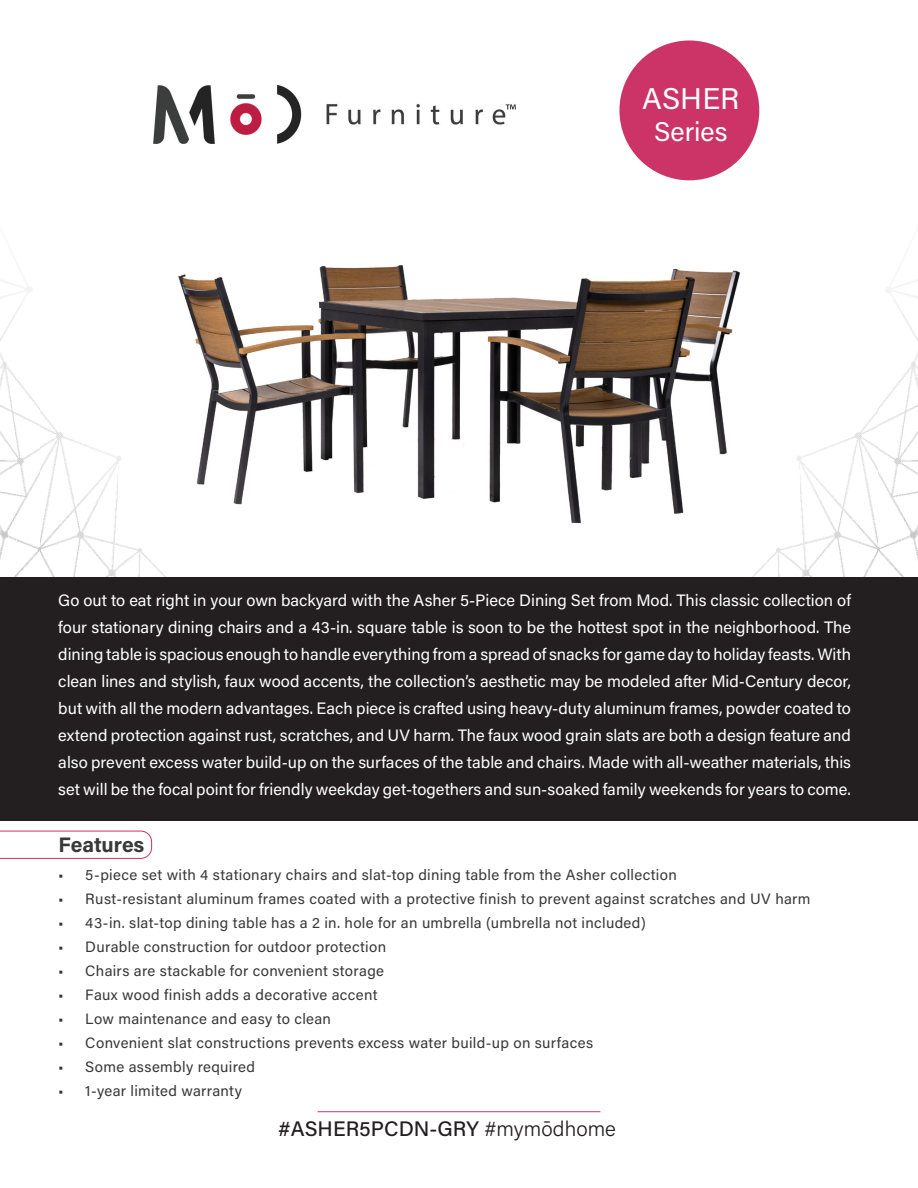
<style>
.page{position:relative;width:918px;height:1188px;background:#fff}
.page>*{position:absolute;margin:0;border:0;box-sizing:border-box;transform-origin:0 0}
.t1{font:30px "Acumin Pro";color:#fff}
.t2{font:27px "Acumin Pro";color:#fff}
.t3{font:500 21px "Acumin Pro";color:#231f20}
.New_Justification{font:700 21px "Acumin Pro";letter-spacing:-.005em;color:#373837}
.t4{font:16.5px/27px "Acumin Pro";color:#fff;text-align:justify}
.t5{font:15px "Acumin Pro";letter-spacing:.02em;color:#373837}
.s1{font-weight:300}
</style>
<div class="page">
<hr style="left:318px;top:1111px;width:282px;height:1px;background:#cd3267">
<div style="left:619px;top:41px;width:140px;height:139px;background:#c36;border-radius:50%"></div>
<svg style="left:0;top:830px;width:152px;height:29px"></svg>
<img style="left:0;top:256px;width:194px;height:322px">
<img style="left:724px;top:260px;width:194px;height:318px">
<div style="left:0;top:578px;width:918px;height:243px;background:#231f20"></div>
<img style="left:130px;top:256px;width:659px;height:278px">
<img style="left:154px;top:86px;width:362px;height:58px">
<p class="t1" style="left:642px;top:78px;width:99px">ASHER</p>
<p class="t2" style="left:654px;top:113px;width:75px">Series</p>
<p class="t4" style="left:58px;top:586px;width:794px">Go out to eat right in your own backyard with the Asher 5-Piece Dining Set from Mod. This classic collection of four stationary dining chairs and a 43-in. square table is soon to be the hottest spot in the neighborhood. The dining table is spacious enough to handle everything from a spread of snacks for game day to holiday feasts. With clean lines and stylish, faux wood accents, the collection’s aesthetic may be modeled after Mid-Century decor, but with all the modern advantages. Each piece is crafted using heavy-duty aluminum frames, powder coated to extend protection against rust, scratches, and UV harm. The faux wood grain slats are both a design feature and also prevent excess water build-up on the surfaces of the table and chairs. Made with all-weather materials, this set will be the focal point for friendly weekday get-togethers and sun-soaked family weekends for years to come.</p>
<p class="New_Justification" style="left:59px;top:830px;width:87px">Features</p>
<p class="t5" style="left:58px;top:864px;width:620px">• 5-piece set with 4 stationary chairs and slat-top dining table from the Asher collection</p>
<p class="t5" style="left:58px;top:888px;width:754px">• Rust-resistant aluminum frames coated with a protective finish to prevent against scratches and UV harm</p>
<p class="t5" style="left:58px;top:912px;width:589px">• 43-in. slat-top dining table has a 2 in. hole for an umbrella (umbrella not included)</p>
<p class="t5" style="left:58px;top:936px;width:329px">• Durable construction for outdoor protection</p>
<p class="t5" style="left:58px;top:960px;width:327px">• Chairs are stackable for convenient storage</p>
<p class="t5" style="left:58px;top:984px;width:321px">• Faux wood finish adds a decorative accent</p>
<p class="t5" style="left:58px;top:1008px;width:274px">• Low maintenance and easy to clean</p>
<p class="t5" style="left:58px;top:1032px;width:536px">• Convenient slat constructions prevents excess water build-up on surfaces</p>
<p class="t5" style="left:58px;top:1056px;width:198px">• Some assembly required</p>
<p class="t5" style="left:58px;top:1080px;width:185px">• 1-year limited warranty</p>
<p class="t3" style="left:278px;top:1114px;width:339px">#ASHER5PCDN-GRY <span class="s1">#mymōdhome</span></p>
</div>
